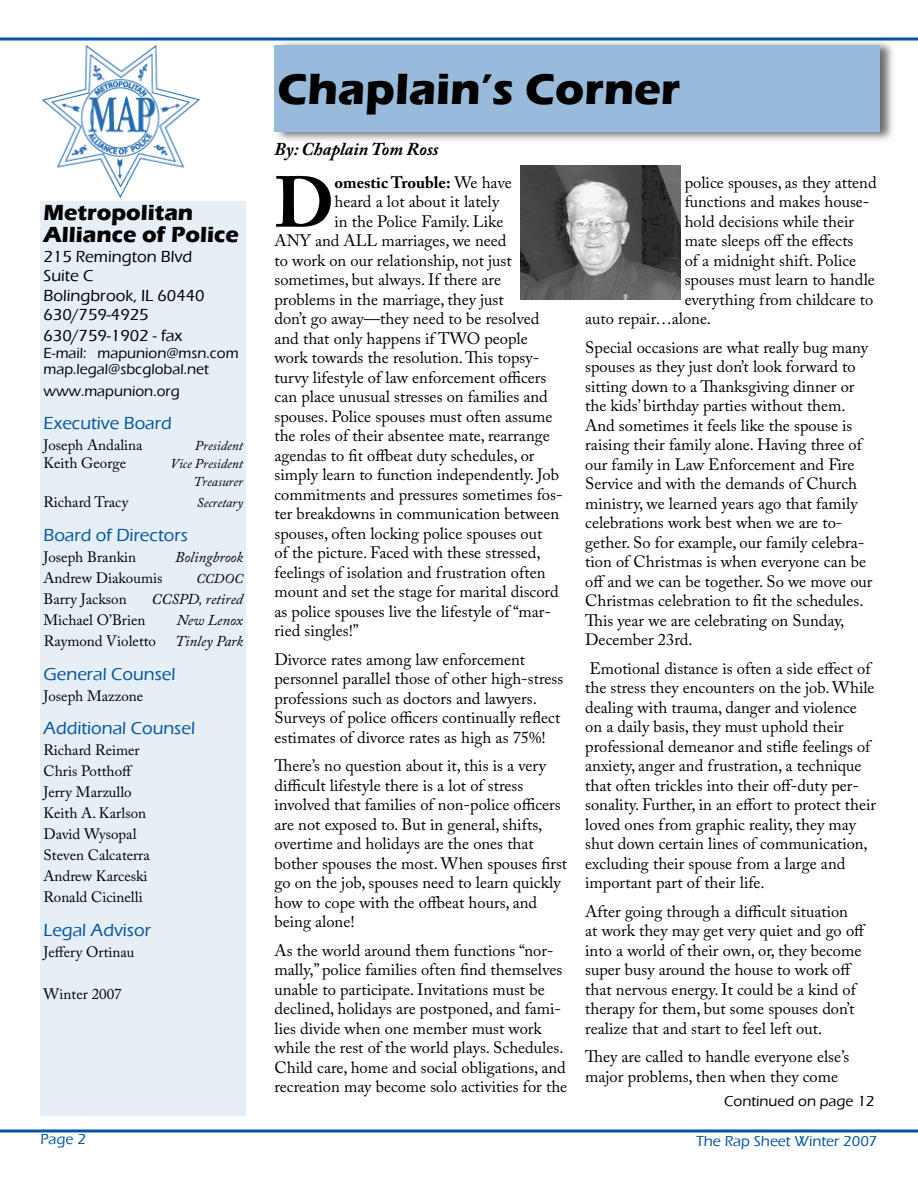
<style>
.page{position:relative;width:918px;height:1188px;background:#fff}
.page>*{position:absolute;margin:0;border:0;box-sizing:border-box;transform-origin:0 0}
.t1{font:700 71.4px "Adobe Caslon Pro";color:#000}
.t2{font:700 45px "Eras ITC";color:#000}
.t3{font:700 22.5px/22.5px "Eras ITC";color:#000}
.t4{font:500 18px "Eras ITC";color:#0054a4}
.t5{font:italic 700 18px "Adobe Caslon Pro";color:#000}
.t6{font:16.5px/19.5px "Adobe Caslon Pro";color:#000}
.t7{font:500 16.5px/19.5px "Eras ITC";color:#000}
.t8{font:700 16.5px "Adobe Caslon Pro";color:#000}
.t9{font:15px/21px "Adobe Caslon Pro";color:#000}
.t10{font:500 15px/16.5px "Eras ITC";color:#000}
.t11{font:italic 15px "Adobe Caslon Pro";color:#000}
.t12{font:500 15px "Eras ITC";color:#0054a4}
.t13{font:italic 13.5px/18px "Adobe Caslon Pro";color:#000;text-align:right}
.s1{font-weight:400}
</style>
<div class="page">
<hr style="left:0;top:38px;width:918px;height:2px;background:#0054a4">
<hr style="left:0;top:1130px;width:918px;height:2px;background:#0054a4">
<div style="left:40px;top:201px;width:206px;height:915px;background:#e6eef6"></div>
<img style="left:43px;top:45px;width:156px;height:153px">
<div style="left:272px;top:39px;width:625px;height:106px;background:#000;opacity:.59"></div>
<div style="left:274px;top:45px;width:606px;height:87px;background:#99bbdb"></div>
<img style="left:520px;top:165px;width:160px;height:135px">
<h3 class="t3" style="left:44px;top:201px;width:197px">Metropolitan<br>Alliance of Police</h3>
<p class="t7" style="left:44px;top:247px;width:163px">215 Remington Blvd<br>Suite C<br>Bolingbrook, IL 60440<br>630/759-4925</p>
<p class="t7" style="left:44px;top:326px;width:141px">630/759-1902 - fax</p>
<p class="t10" style="left:44px;top:345px;width:197px">E-mail: mapunion@msn.com map.legal@sbcglobal.net</p>
<p class="t10" style="left:44px;top:383px;width:138px">www.mapunion.org</p>
<p class="t4" style="left:44px;top:413px;width:130px">Executive Board</p>
<p class="t9" style="left:44px;top:435px;width:101px">Joseph Andalina</p>
<p class="t13" style="left:195px;top:437px;width:50px">President</p>
<p class="t9" style="left:44px;top:453px;width:84px">Keith George</p>
<p class="t13" style="left:171px;top:455px;width:74px">Vice President<br>Treasurer</p>
<p class="t9" style="left:44px;top:492px;width:86px">Richard Tracy</p>
<p class="t13" style="left:197px;top:494px;width:48px">Secretary</p>
<p class="t4" style="left:44px;top:525px;width:146px">Board of Directors</p>
<p class="t9" style="left:44px;top:546px;width:94px">Joseph Brankin</p>
<p class="t11" style="left:175px;top:548px;width:69px">Bolingbrook</p>
<p class="t9" style="left:44px;top:567px;width:120px">Andrew Diakoumis</p>
<p class="t13" style="left:196px;top:569px;width:48px">CCDOC</p>
<p class="t9" style="left:44px;top:588px;width:85px">Barry Jackson</p>
<p class="t11" style="left:152px;top:590px;width:93px">CCSPD, retired</p>
<p class="t9" style="left:44px;top:609px;width:104px">Michael O’Brien</p>
<p class="t11" style="left:177px;top:611px;width:68px">New Lenox</p>
<p class="t9" style="left:44px;top:630px;width:114px">Raymond Violetto</p>
<p class="t11" style="left:175px;top:632px;width:69px">Tinley Park</p>
<p class="t4" style="left:44px;top:664px;width:134px">General Counsel</p>
<p class="t9" style="left:44px;top:685px;width:101px">Joseph Mazzone</p>
<p class="t4" style="left:44px;top:718px;width:153px">Additional Counsel</p>
<p class="t9" style="left:44px;top:740px;width:108px">Richard Reimer<br>Chris Potthoff<br>Jerry Marzullo<br>Keith A. Karlson<br>David Wysopal<br>Steven Calcaterra<br>Andrew Karceski<br>Ronald Cicinelli</p>
<p class="t4" style="left:44px;top:920px;width:109px">Legal Advisor</p>
<p class="t9" style="left:44px;top:941px;width:93px">Jeffery Ortinau</p>
<p class="t9" style="left:44px;top:984px;width:80px">Winter 2007</p>
<h2 class="t2" style="left:278px;top:63px;width:404px">Chaplain’s Corner</h2>
<p class="t5" style="left:274px;top:138px;width:166px">By: Chaplain Tom Ross</p>
<h1 class="t1" style="left:274px;top:160px;width:62px">D</h1>
<p class="t8" style="left:335px;top:172px;width:179px">omestic Trouble: <span class="s1">We have</span></p>
<p class="t6" style="left:685px;top:172px;width:193px">police spouses, as they attend</p>
<p class="t6" style="left:685px;top:192px;width:186px">functions and makes house-</p>
<p class="t6" style="left:685px;top:211px;width:171px">hold decisions while their</p>
<p class="t6" style="left:685px;top:231px;width:170px">mate sleeps off the effects</p>
<p class="t6" style="left:685px;top:250px;width:173px">of a midnight shift. Police</p>
<p class="t6" style="left:685px;top:270px;width:192px">spouses must learn to handle</p>
<p class="t6" style="left:685px;top:289px;width:190px">everything from childcare to</p>
<p class="t6" style="left:585px;top:309px;width:127px">auto repair…alone.</p>
<p class="t6" style="left:585px;top:337px;width:289px">Special occasions are what really bug many spouses as they just don’t look forward to sitting down to a Thanksgiving dinner or the kids’ birthday parties without them.<br>And sometimes it feels like the spouse is raising their family alone. Having three of our family in Law Enforcement and Fire Service and with the demands of Church ministry, we learned years ago that family celebrations work best when we are to&shy;gether. So for example, our family celebra&shy;tion of Christmas is when everyone can be off and we can be together. So we move our Christmas celebration to fit the schedules.<br>This year we are celebrating on Sunday, December 23rd.</p>
<p class="t6" style="left:585px;top:658px;width:292px">Emotional distance is often a side effect of the stress they encounters on the job. While dealing with trauma, danger and violence on a daily basis, they must uphold their professional demeanor and stifle feelings of anxiety, anger and frustration, a technique that often trickles into their off-duty per&shy;sonality. Further, in an effort to protect their loved ones from graphic reality, they may shut down certain lines of communication, excluding their spouse from a large and important part of their life.</p>
<p class="t6" style="left:585px;top:901px;width:282px">After going through a difficult situation<br>at work they may get very quiet and go off into a world of their own, or, they become super busy around the house to work off that nervous energy. It could be a kind of therapy for them, but some spouses don’t realize that and start to feel left out.</p>
<p class="t6" style="left:585px;top:1047px;width:266px">They are called to handle everyone else’s major problems, then when they come</p>
<p class="t10" style="left:724px;top:1093px;width:150px">Continued on page 12</p>
<p class="t6" style="left:335px;top:192px;width:166px">heard a lot about it lately</p>
<p class="t6" style="left:335px;top:211px;width:170px">in the Police Family. Like</p>
<p class="t6" style="left:274px;top:231px;width:234px">ANY and ALL marriages, we need</p>
<p class="t6" style="left:274px;top:250px;width:239px">to work on our relationship, not just</p>
<p class="t6" style="left:274px;top:270px;width:228px">sometimes, but always. If there are</p>
<p class="t6" style="left:274px;top:289px;width:231px">problems in the marriage, they just</p>
<p class="t6" style="left:274px;top:309px;width:266px">don’t go away—they need to be resolved</p>
<p class="t6" style="left:274px;top:328px;width:255px">and that only happens if TWO people</p>
<p class="t6" style="left:274px;top:348px;width:266px">work towards the resolution. This topsy-</p>
<p class="t6" style="left:274px;top:367px;width:273px">turvy lifestyle of law enforcement officers</p>
<p class="t6" style="left:274px;top:387px;width:275px">can place unusual stresses on families and</p>
<p class="t6" style="left:274px;top:406px;width:280px">spouses. Police spouses must often assume</p>
<p class="t6" style="left:274px;top:426px;width:277px">the roles of their absentee mate, rearrange</p>
<p class="t6" style="left:274px;top:445px;width:262px">agendas to fit offbeat duty schedules, or</p>
<p class="t6" style="left:274px;top:465px;width:286px">simply learn to function independently. Job</p>
<p class="t6" style="left:274px;top:484px;width:290px">commitments and pressures sometimes fos-</p>
<p class="t6" style="left:274px;top:504px;width:286px">ter breakdowns in communication between</p>
<p class="t6" style="left:274px;top:523px;width:269px">spouses, often locking police spouses out</p>
<p class="t6" style="left:274px;top:543px;width:268px">of the picture. Faced with these stressed,</p>
<p class="t6" style="left:274px;top:562px;width:273px">feelings of isolation and frustration often</p>
<p class="t6" style="left:274px;top:582px;width:286px">mount and set the stage for marital discord</p>
<p class="t6" style="left:274px;top:601px;width:278px">as police spouses live the lifestyle of “mar-</p>
<p class="t6" style="left:274px;top:621px;width:86px">ried singles!”</p>
<p class="t6" style="left:274px;top:649px;width:290px">Divorce rates among law enforcement personnel parallel those of other high-stress professions such as doctors and lawyers.<br>Surveys of police officers continually reflect estimates of divorce rates as high as 75%!</p>
<p class="t6" style="left:274px;top:756px;width:294px">There’s no question about it, this is a very difficult lifestyle there is a lot of stress involved that families of non-police officers are not exposed to. But in general, shifts, overtime and holidays are the ones that bother spouses the most. When spouses first go on the job, spouses need to learn quickly how to cope with the offbeat hours, and being alone!</p>
<p class="t6" style="left:274px;top:940px;width:294px">As the world around them functions “nor&shy;mally,” police families often find themselves unable to participate. Invitations must be declined, holidays are postponed, and fami&shy;lies divide when one member must work while the rest of the world plays. Schedules.<br>Child care, home and social obligations, and recreation may become solo activities for the</p>
<p class="t12" style="left:40px;top:1131px;width:35px">Page</p>
<p class="t12" style="left:696px;top:1132px;width:183px">The Rap Sheet Winter 2007</p>
</div>
